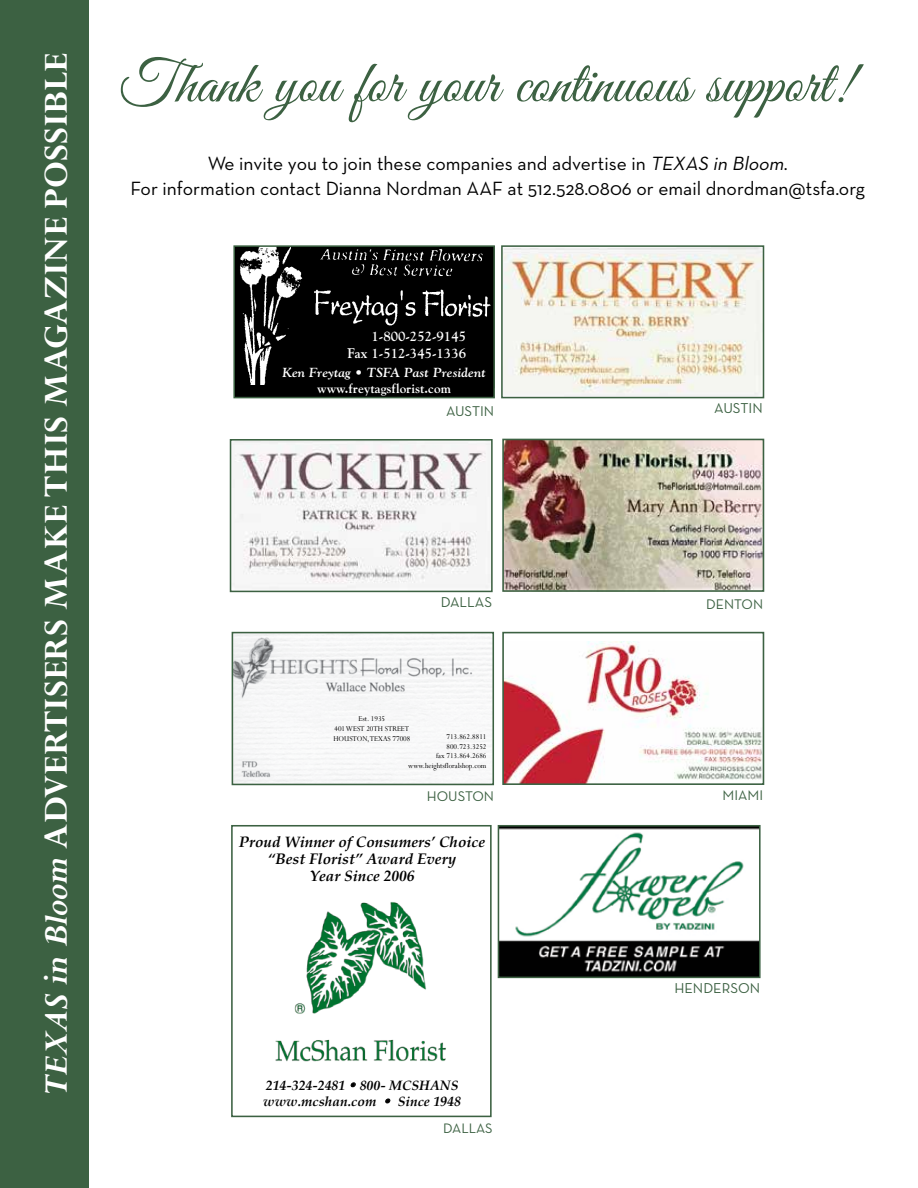
<style>
.page{position:relative;width:918px;height:1188px;background:#fff}
.page>*{position:absolute;margin:0;border:0;box-sizing:border-box;transform-origin:0 0}
.t1{font:60px "Good Vibrations Script";color:#3c6142}
.t2{font:700 37.5px "Perpetua";letter-spacing:.005em;color:#fff}
.t3{font:19.5px/25.2px "Neutra Text";color:#000;text-align:center}
.t4{font:italic 700 15.3px/16.8px "Palatino";color:#000;text-align:center}
.t5{font:14.55px "Neutra Text";color:#3c6142}
.t6{font:14.4px "Neutra Text";color:#3c6142}
.t7{font:14.25px "Neutra Text";color:#3c6142}
.t8{font:700 13.95px/16.6px "Goudy";color:#fff;text-align:right;scale:.96 1}
.t9{font:13.95px "Neutra Text";color:#3c6142}
.t10{font:italic 700 13.65px/16.2px "Palatino";letter-spacing:.005em;color:#000}
.t11{font:italic 700 13.05px "Goudy";color:#fff}
.t12{font:700 13.05px "Goudy";color:#fff}
.t13{font:700 8.85px "Helvetica Neue";color:#000;scale:1.12 1}
.t14{font:8.1px/9.8px "Perpetua";color:#000;text-align:center;scale:.95 1}
.s1{font-style:italic}
</style>
<div class="page">
<img style="left:501px;top:828px;width:257px;height:147px">
<div style="left:498px;top:825px;width:263px;height:153px;border:2px solid #3c6142"></div>
<img style="left:233px;top:442px;width:257px;height:147px">
<div style="left:230px;top:439px;width:263px;height:153px;border:2px solid #3c6142"></div>
<img style="left:505px;top:442px;width:256px;height:147px">
<div style="left:502px;top:439px;width:262px;height:153px;border:2px solid #3c6142"></div>
<div style="left:0;top:0;width:89px;height:1188px;background:#3c6142"></div>
<img style="left:505px;top:642px;width:256px;height:140px">
<div style="left:502px;top:632px;width:262px;height:153px;border:2px solid #3c6142"></div>
<img style="left:236px;top:248px;width:256px;height:137px">
<div style="left:234px;top:385px;width:260px;height:13px;background:#000"></div>
<div style="left:329px;top:329px;width:139px;height:33px;background:#000"></div>
<div style="left:279px;top:361px;width:211px;height:34px;background:#000"></div>
<div style="left:233px;top:245px;width:262px;height:153px;border:2px solid #3c6142"></div>
<img style="left:235px;top:635px;width:256px;height:147px">
<div style="left:232px;top:632px;width:262px;height:153px;border:2px solid #3c6142"></div>
<img style="left:504px;top:248px;width:257px;height:147px">
<div style="left:501px;top:245px;width:263px;height:153px;border:2px solid #3c6142"></div>
<img style="left:294px;top:902px;width:132px;height:112px">
<img style="left:275px;top:1039px;width:171px;height:23px">
<div style="left:231px;top:825px;width:261px;height:292px;border:2px solid #3c6142"></div>
<h2 class="t2" style="left:32px;top:1097px;width:1046px;rotate:-90deg"><span class="s1">TEXAS in Bloom</span> ADVERTISERS MAKE THIS MAGAZINE POSSIBLE</h2>
<h1 class="t1" style="left:119px;top:41px;width:735px">Thank you for your continuous support!</h1>
<p class="t3" style="left:130px;top:150px;width:736px">We invite you to join these companies and advertise in <span class="s1">TEXAS in Bloom</span>.<br>For information contact Dianna Nordman AAF at 512.528.0806 or email dnordman@tsfa.org</p>
<p class="t13" style="left:308px;top:189px;width:62px">(512) 756-4401</p>
<p class="t13" style="left:406px;top:189px;width:62px">(830) 693-7006</p>
<p class="t8" style="left:348px;top:327px;width:125px">1-800-252-9145<br>Fax 1-512-345-1336</p>
<p class="t11" style="left:282px;top:364px;width:205px">Ken Freytag • TSFA Past President</p>
<p class="t12" style="left:317px;top:380px;width:135px">www.freytagsflorist.com</p>
<p class="t6" style="left:446px;top:402px;width:50px">AUSTIN</p>
<p class="t5" style="left:714px;top:399px;width:50px">AUSTIN</p>
<p class="t5" style="left:441px;top:593px;width:53px">DALLAS</p>
<p class="t7" style="left:706px;top:595px;width:58px">DENTON</p>
<p class="t14" style="left:333px;top:714px;width:83px">Est. 1935<br>401 WEST 20TH STREET<br>HOUSTON, TEXAS 77008</p>
<p class="t14" style="left:408px;top:731px;width:84px;text-align:right">713.862.8811<br>800.723.3252<br>fax 713.864.2686 www.heightsfloralshop.com</p>
<p class="t7" style="left:427px;top:788px;width:69px">HOUSTON</p>
<p class="t4" style="left:239px;top:834px;width:248px">Proud Winner of Consumers’ Choice “Best Florist” Award Every<br>Year Since 2006</p>
<p class="t10" style="left:263px;top:1077px;width:197px">214-324-2481 800- MCSHANS www.mcshan.com</p>
<p class="t10" style="left:398px;top:1093px;width:65px">Since 1948</p>
<p class="t9" style="left:443px;top:1120px;width:51px">DALLAS</p>
<p class="t7" style="left:723px;top:787px;width:42px">MIAMI</p>
<p class="t5" style="left:674px;top:979px;width:87px">HENDERSON</p>
</div>
